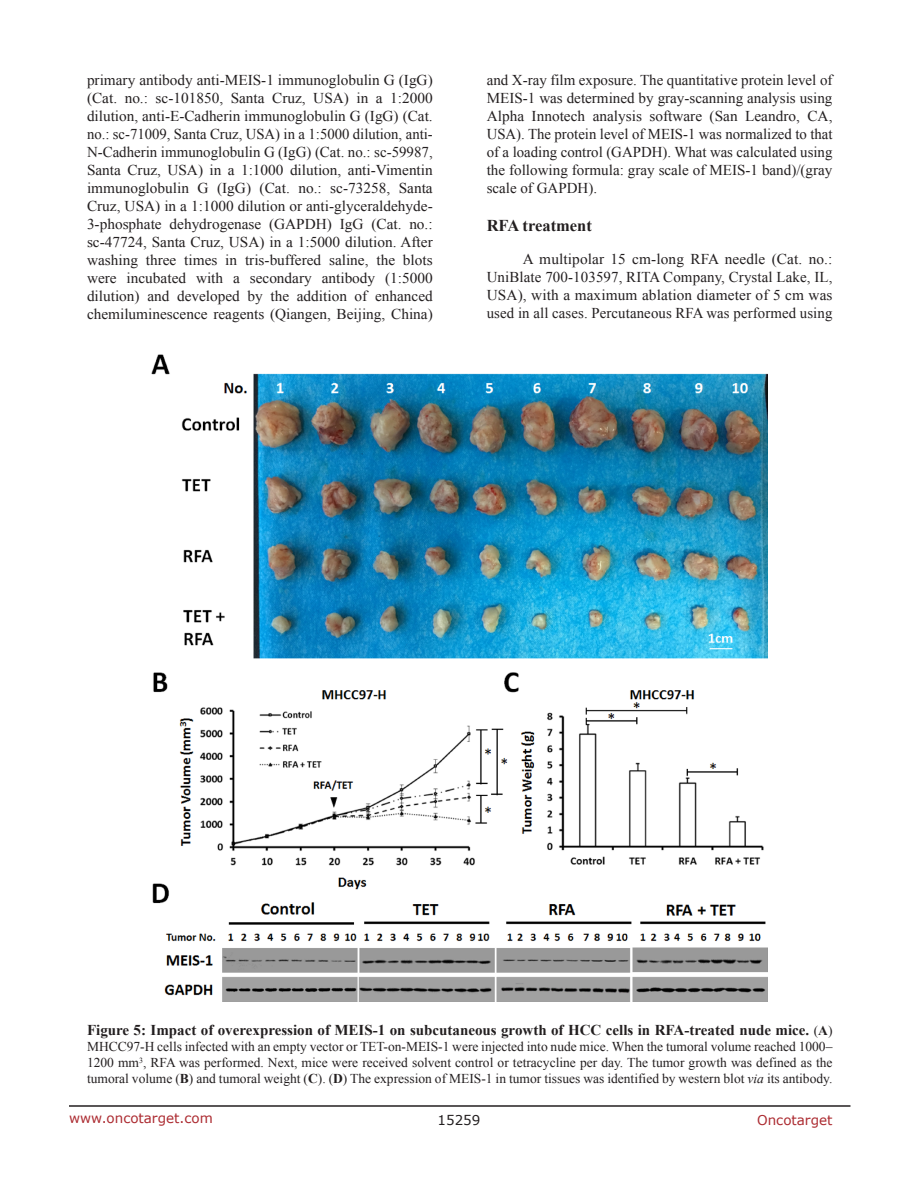
<style>
.page{position:relative;width:918px;height:1188px;background:#fff}
.page>*{position:absolute;margin:0;border:0;box-sizing:border-box;transform-origin:0 0}
.SubHeading_middle{font:700 16.5px "Times New Roman";color:#231f20}
.BodyText{font:15px/18px "Times New Roman";color:#231f20;text-align:justify}
.FigureText{font:700 15px "Times New Roman";color:#231f20}
.FigureText-2{font:13.5px/16.2px "Times New Roman";color:#231f20;text-align:justify}
.t1{font:13.5px "Verdana";color:#ac2b31}
.t2{font:13.5px "Verdana";color:#231f20}
.s1{font-weight:400;font-size:13.5px}
.s2{font-size:13.5px}
.s3{font-weight:700}
.s4{font-style:italic}
</style>
<div class="page">
<hr style="left:69px;top:1105px;width:781px;height:2px;background:#231f20">
<img style="left:152px;top:354px;width:616px;height:647px">
<p class="BodyText" style="left:87px;top:71px;width:347px">primary antibody anti-MEIS-1 immunoglobulin G (IgG) (Cat. no.: sc-101850, Santa Cruz, USA) in a 1:2000 dilution, anti-E-Cadherin immunoglobulin G (IgG) (Cat. no.: sc-71009, Santa Cruz, USA) in a 1:5000 dilution, anti-N-Cadherin immunoglobulin G (IgG) (Cat. no.: sc-59987, Santa Cruz, USA) in a 1:1000 dilution, anti-Vimentin immunoglobulin G (IgG) (Cat. no.: sc-73258, Santa Cruz, USA) in a 1:1000 dilution or anti-glyceraldehyde-3-phosphate dehydrogenase (GAPDH) IgG (Cat. no.: sc-47724, Santa Cruz, USA) in a 1:5000 dilution. After washing three times in tris-buffered saline, the blots were incubated with a secondary antibody (1:5000 dilution) and developed by the addition of enhanced chemiluminescence reagents (Qiangen, Beijing, China)</p>
<p class="BodyText" style="left:487px;top:71px;width:347px">and X-ray film exposure. The quantitative protein level of MEIS-1 was determined by gray-scanning analysis using Alpha Innotech analysis software (San Leandro, CA, USA). The protein level of MEIS-1 was normalized to that of a loading control (GAPDH). What was calculated using the following formula: gray scale of MEIS-1 band)/(gray scale of GAPDH).</p>
<p class="SubHeading_middle" style="left:487px;top:214px;width:107px">RFA treatment</p>
<p class="BodyText" style="left:487px;top:250px;width:347px;text-indent:36px">A multipolar 15 cm-long RFA needle (Cat. no.:<br>UniBlate 700-103597, RITA Company, Crystal Lake, IL, USA), with a maximum ablation diameter of 5 cm was used in all cases. Percutaneous RFA was performed using</p>
<p class="FigureText" style="left:87px;top:1019px;width:747px">Figure 5: Impact of overexpression of MEIS-1 on subcutaneous growth of HCC cells in RFA-treated nude mice. <span class="s1">(</span><span class="s2">A</span><span class="s1">)</span></p>
<p class="FigureText-2" style="left:87px;top:1038px;width:747px">MHCC97-H cells infected with an empty vector or TET-on-MEIS-1 were injected into nude mice. When the tumoral volume reached 1000– 1200 mm<sup>3</sup>, RFA was performed. Next, mice were received solvent control or tetracycline per day. The tumor growth was defined as the tumoral volume (<span class="s3">B</span>) and tumoral weight (<span class="s3">C</span>). (<span class="s3">D</span>) The expression of MEIS-1 in tumor tissues was identified by western blot <span class="s4">via</span> its antibody.</p>
<p class="t1" style="left:69px;top:1109px;width:145px">www.oncotarget.com</p>
<p class="t2" style="left:438px;top:1111px;width:44px">15259</p>
<p class="t1" style="left:757px;top:1111px;width:77px">Oncotarget</p>
</div>
